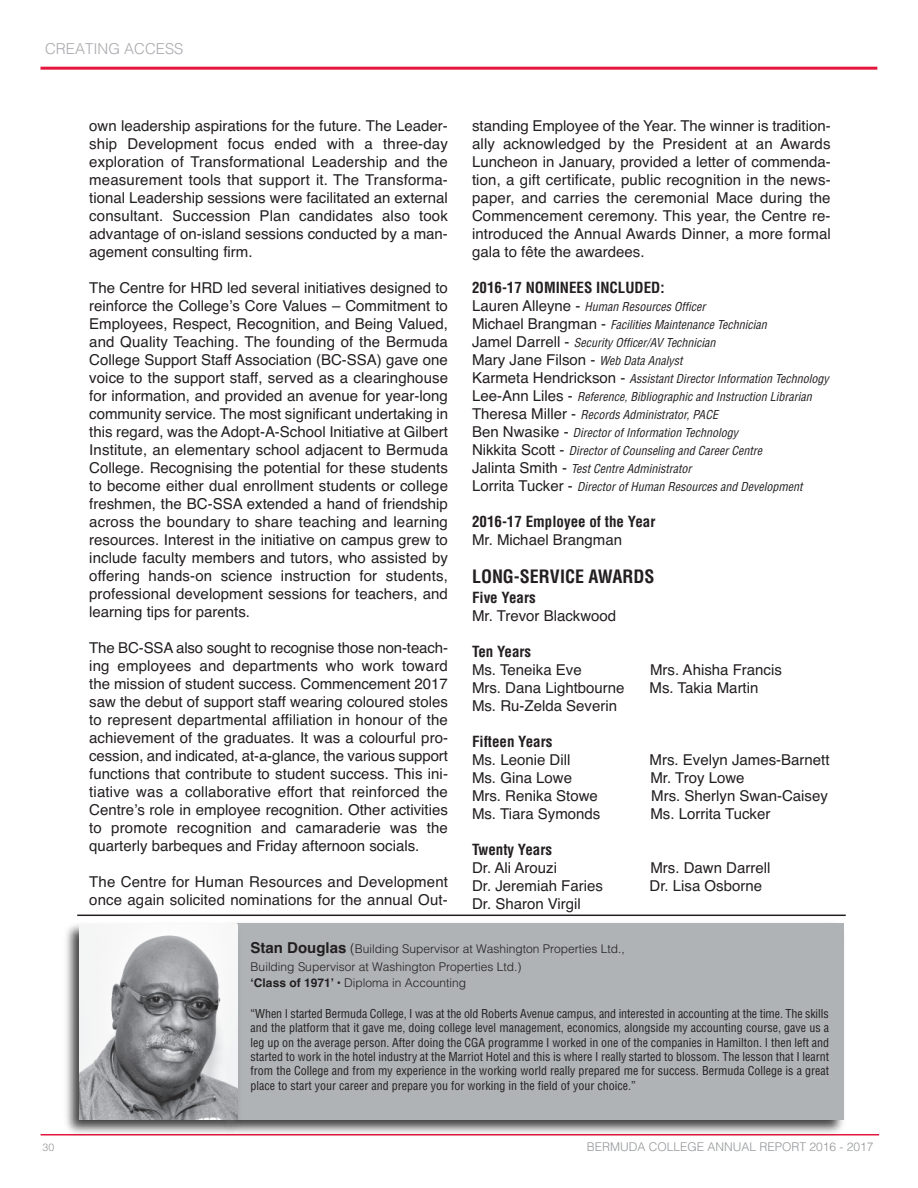
<style>
.page{position:relative;width:918px;height:1188px;background:#fff}
.page>*{position:absolute;margin:0;border:0;box-sizing:border-box;transform-origin:0 0}
.t1{font:700 condensed 18px "Helvetica";color:#231f20}
.t2{font:15px/18px "Helvetica";color:#231f20;text-align:justify}
.t3{font:700 condensed 15px "Helvetica";color:#231f20}
.t4{font:300 15px "Helvetica";color:#a8a9ad}
.t5{font:condensed 12px/14.4px "Helvetica";color:#231f20;text-align:justify}
.t6{font:italic condensed 12px/18px "Helvetica";color:#231f20}
.t7{font:300 12px/17.1px "Helvetica";color:#231f20}
.t8{font:300 12px "Helvetica";color:#939598}
.t9{font:300 10.5px "Helvetica";color:#939598}
.s1{font-style:normal;font-stretch:normal;font-size:15px}
.s2{font-style:italic;font-stretch:condensed;font-size:12px}
.s3{font-weight:700;font-size:15px}
.s4{font-size:13.5px}
.s5{font-weight:700}
</style>
<div class="page">
<hr style="left:41px;top:1134px;width:838px;height:2px;background:#e4183e">
<hr style="left:40px;top:67px;width:837px;height:3px;background:#e4183e">
<img style="left:244px;top:923px;width:606px;height:213px">
<div style="left:237px;top:923px;width:606px;height:197px;background:#afb3b5"></div>
<img style="left:60px;top:923px;width:184px;height:213px">
<img style="left:80px;top:924px;width:158px;height:195px">
<hr style="left:77px;top:915px;width:769px;height:1px;background:#231f20">
<p class="t4" style="left:45px;top:36px;width:140px">CREATING ACCESS</p>
<p class="t2" style="left:89px;top:117px;width:360px">own leadership aspirations for the future. The Leader&shy;ship Development focus ended with a three-day exploration of Transformational Leadership and the measurement tools that support it. The Transforma&shy;tional Leadership sessions were facilitated an external consultant. Succession Plan candidates also took advantage of on-island sessions conducted by a man&shy;agement consulting firm.</p>
<p class="t2" style="left:89px;top:279px;width:360px">The Centre for HRD led several initiatives designed to reinforce the College’s Core Values – Commitment to Employees, Respect, Recognition, and Being Valued, and Quality Teaching. The founding of the Bermuda College Support Staff Association (BC-SSA) gave one voice to the support staff, served as a clearinghouse for information, and provided an avenue for year-long community service. The most significant undertaking in this regard, was the Adopt-A-School Initiative at Gilbert Institute, an elementary school adjacent to Bermuda College. Recognising the potential for these students to become either dual enrollment students or college freshmen, the BC-SSA extended a hand of friendship across the boundary to share teaching and learning resources. Interest in the initiative on campus grew to include faculty members and tutors, who assisted by offering hands-on science instruction for students, professional development sessions for teachers, and learning tips for parents.</p>
<p class="t2" style="left:89px;top:639px;width:360px">The BC-SSA also sought to recognise those non-teach&shy;ing employees and departments who work toward the mission of student success. Commencement 2017 saw the debut of support staff wearing coloured stoles to represent departmental affiliation in honour of the achievement of the graduates. It was a colourful pro&shy;cession, and indicated, at-a-glance, the various support functions that contribute to student success. This ini&shy;tiative was a collaborative effort that reinforced the Centre’s role in employee recognition. Other activities to promote recognition and camaraderie was the quarterly barbeques and Friday afternoon socials.</p>
<p class="t2" style="left:89px;top:873px;width:360px">The Centre for Human Resources and Development once again solicited nominations for the annual Out-</p>
<p class="t2" style="left:472px;top:117px;width:360px">standing Employee of the Year. The winner is tradition&shy;ally acknowledged by the President at an Awards Luncheon in January, provided a letter of commenda&shy;tion, a gift certificate, public recognition in the news&shy;paper, and carries the ceremonial Mace during the Commencement ceremony. This year, the Centre re&shy;introduced the Annual Awards Dinner, a more formal gala to fête the awardees.</p>
<p class="t3" style="left:472px;top:282px;width:194px">2016-17 NOMINEES INCLUDED:</p>
<p class="t6" style="left:472px;top:299px;width:296px"><span class="s1">Lauren Alleyne -</span> Human Resources Officer<br><span class="s1">Michael Brangman -</span> Facilities Maintenance Technician<br><span class="s1">Jamel Darrell -</span> Security Officer/AV Technician</p>
<p class="t2" style="left:472px;top:351px;width:212px">Mary Jane Filson - <span class="s2">Web Data Analyst</span></p>
<p class="t6" style="left:472px;top:371px;width:358px"><span class="s1">Karmeta Hendrickson -</span> Assistant Director Information Technology <span class="s1">Lee-Ann Liles -</span> Reference, Bibliographic and Instruction Librarian <span class="s1">Theresa Miller -</span> Records Administrator, PACE<br><span class="s1">Ben Nwasike -</span> Director of Information Technology<br><span class="s1">Nikkita Scott -</span> Director of Counseling and Career Centre<br><span class="s1">Jalinta Smith -</span> Test Centre Administrator<br><span class="s1">Lorrita Tucker -</span> Director of Human Resources and Development</p>
<p class="t3" style="left:472px;top:516px;width:185px">2016-17 Employee of the Year</p>
<p class="t2" style="left:472px;top:531px;width:152px">Mr. Michael Brangman</p>
<p class="t1" style="left:472px;top:570px;width:184px">LONG-SERVICE AWARDS</p>
<p class="t3" style="left:472px;top:592px;width:65px">Five Years</p>
<p class="t2" style="left:472px;top:607px;width:146px">Mr. Trevor Blackwood</p>
<p class="t3" style="left:472px;top:646px;width:61px">Ten Years</p>
<p class="t2" style="left:472px;top:661px;width:111px">Ms. Teneika Eve</p>
<p class="t2" style="left:650px;top:661px;width:133px">Mrs. Ahisha Francis</p>
<p class="t2" style="left:472px;top:679px;width:154px">Mrs. Dana Lightbourne</p>
<p class="t2" style="left:650px;top:679px;width:110px">Ms. Takia Martin</p>
<p class="t2" style="left:472px;top:697px;width:147px">Ms. Ru-Zelda Severin</p>
<p class="t3" style="left:472px;top:736px;width:82px">Fifteen Years</p>
<p class="t2" style="left:472px;top:751px;width:100px">Ms. Leonie Dill</p>
<p class="t2" style="left:650px;top:751px;width:182px">Mrs. Evelyn James-Barnett</p>
<p class="t2" style="left:472px;top:769px;width:102px">Ms. Gina Lowe</p>
<p class="t2" style="left:650px;top:769px;width:96px">Mr. Troy Lowe</p>
<p class="t2" style="left:472px;top:787px;width:127px">Mrs. Renika Stowe</p>
<p class="t2" style="left:651px;top:787px;width:178px">Mrs. Sherlyn Swan-Caisey</p>
<p class="t2" style="left:472px;top:805px;width:130px">Ms. Tiara Symonds</p>
<p class="t2" style="left:650px;top:805px;width:122px">Ms. Lorrita Tucker</p>
<p class="t3" style="left:472px;top:844px;width:82px">Twenty Years</p>
<p class="t2" style="left:472px;top:859px;width:87px">Dr. Ali Arouzi</p>
<p class="t2" style="left:650px;top:859px;width:121px">Mrs. Dawn Darrell</p>
<p class="t2" style="left:472px;top:877px;width:132px">Dr. Jeremiah Faries</p>
<p class="t2" style="left:650px;top:877px;width:114px">Dr. Lisa Osborne</p>
<p class="t2" style="left:472px;top:895px;width:110px">Dr. Sharon Virgil</p>
<p class="t7" style="left:251px;top:939px;width:376px"><span class="s3">Stan Douglas</span> <span class="s4">(</span>Building Supervisor at Washington Properties Ltd.,<br>Building Supervisor at Washington Properties Ltd.)<br><span class="s5">‘Class of 1971’ •</span> Diploma in Accounting</p>
<p class="t5" style="left:251px;top:1007px;width:580px">“When I started Bermuda College, I was at the old Roberts Avenue campus, and interested in accounting at the time. The skills and the platform that it gave me, doing college level management, economics, alongside my accounting course, gave us a leg up on the average person. After doing the CGA programme I worked in one of the companies in Hamilton. I then left and started to work in the hotel industry at the Marriot Hotel and this is where I really started to blossom. The lesson that I learnt from the College and from my experience in the working world really prepared me for success. Bermuda College is a great place to start your career and prepare you for working in the field of your choice.”</p>
<p class="t9" style="left:43px;top:1138px;width:13px">30</p>
<p class="t8" style="left:587px;top:1137px;width:288px">BERMUDA COLLEGE ANNUAL REPORT 2016 - 2017</p>
</div>
